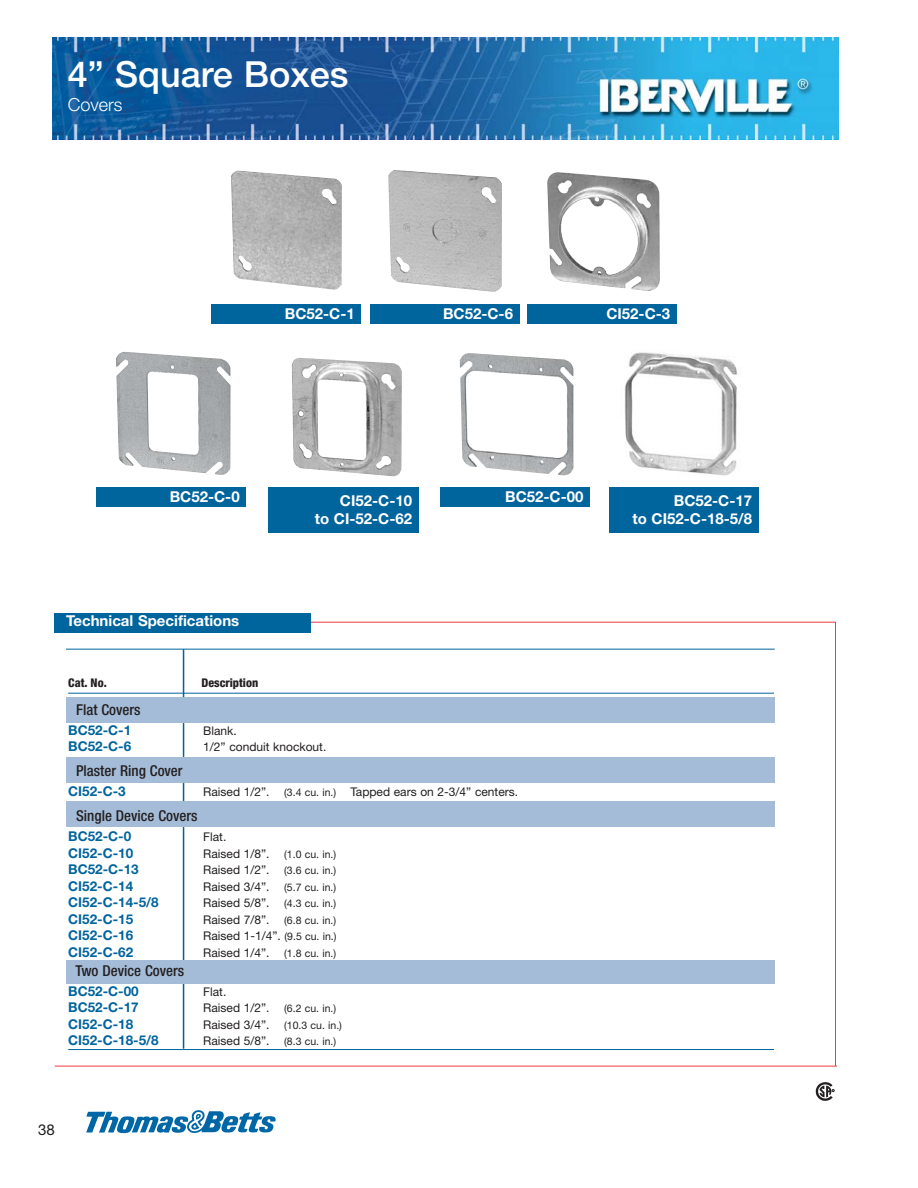
<style>
.page{position:relative;width:918px;height:1188px;background:#fff}
.page>*{position:absolute;margin:0;border:0;box-sizing:border-box;transform-origin:0 0}
.t1{font:500 36px "Helvetica Neue LT Std";color:#fff}
.t2{font:300 18px "Helvetica Neue LT Std";color:#fff}
.t3{font:700 15px/18px "Helvetica Neue LT Std";color:#fff;text-align:right}
.t4{font:500 condensed 15px "Helvetica Neue LT Std";color:#231f20}
.t5{font:15px "Helvetica Neue LT Std";color:#231f20}
.t6{font:700 13.5px "Helvetica Neue LT Std";color:#00649d}
.t7{font:12px "Helvetica Neue LT Std";color:#231f20}
.t8{font:800 condensed 12px "Helvetica Neue LT Std";color:#231f20}
.t9{font:10.5px "Helvetica Neue LT Std";color:#231f20}
.s1{font-size:10.5px}
.s2{font-size:12px}
</style>
<div class="page">
<hr style="left:183px;top:649px;width:1px;height:400px;background:#00649d">
<div style="left:66px;top:960px;width:709px;height:23px;background:#a5bcd8"></div>
<hr style="left:55px;top:1066px;width:782px;height:1px;background:#ef3a42">
<div style="left:66px;top:802px;width:709px;height:25px;background:#a5bcd8"></div>
<img style="left:53px;top:38px;width:785px;height:102px">
<hr style="left:304px;top:622px;width:532px;height:1px;background:#ef3a42">
<div style="left:54px;top:613px;width:257px;height:20px;background:#00649d"></div>
<svg style="left:816px;top:1082px;width:18px;height:19px"></svg>
<div style="left:66px;top:757px;width:709px;height:25px;background:#a5bcd8"></div>
<div style="left:66px;top:698px;width:709px;height:25px;background:#a5bcd8"></div>
<hr style="left:68px;top:693px;width:706px;height:1px;background:#00649d">
<hr style="left:68px;top:1049px;width:706px;height:1px;background:#00649d">
<hr style="left:66px;top:649px;width:709px;height:1px;background:#00649d">
<div style="left:212px;top:304px;width:149px;height:20px;background:#00649d"></div>
<img style="left:231px;top:171px;width:111px;height:119px">
<div style="left:370px;top:304px;width:149px;height:20px;background:#00649d"></div>
<img style="left:388px;top:170px;width:114px;height:122px">
<div style="left:527px;top:304px;width:150px;height:20px;background:#00649d"></div>
<img style="left:547px;top:172px;width:113px;height:119px">
<div style="left:96px;top:487px;width:150px;height:20px;background:#00649d"></div>
<img style="left:116px;top:352px;width:114px;height:123px">
<div style="left:269px;top:487px;width:150px;height:46px;background:#00649d"></div>
<img style="left:292px;top:358px;width:110px;height:118px">
<hr style="left:835px;top:622px;width:1px;height:444px;background:#ef3a42">
<div style="left:440px;top:487px;width:150px;height:20px;background:#00649d"></div>
<img style="left:460px;top:353px;width:113px;height:123px">
<div style="left:609px;top:487px;width:150px;height:46px;background:#00649d"></div>
<img style="left:625px;top:352px;width:112px;height:124px">
<svg style="left:86px;top:1110px;width:190px;height:23px"></svg>
<h1 class="t1" style="left:68px;top:61px;width:282px">4” Square Boxes</h1>
<h2 class="t2" style="left:68px;top:98px;width:56px">Covers</h2>
<p class="t3" style="left:285px;top:305px;width:72px">BC52-C-1</p>
<p class="t3" style="left:443px;top:305px;width:72px">BC52-C-6</p>
<p class="t3" style="left:606px;top:305px;width:65px">CI52-C-3</p>
<p class="t3" style="left:170px;top:487px;width:72px">BC52-C-0</p>
<p class="t3" style="left:315px;top:492px;width:99px">CI52-C-10<br>to CI-52-C-62</p>
<p class="t3" style="left:505px;top:487px;width:80px">BC52-C-00</p>
<p class="t3" style="left:633px;top:492px;width:121px">BC52-C-17<br>to CI52-C-18-5/8</p>
<p class="t3" style="left:66px;top:612px;width:175px">Technical Specifications</p>
<p class="t8" style="left:68px;top:676px;width:40px">Cat. No.</p>
<p class="t8" style="left:201px;top:676px;width:58px">Description</p>
<p class="t4" style="left:76px;top:704px;width:66px">Flat Covers</p>
<p class="t6" style="left:68px;top:722px;width:65px">BC52-C-1</p>
<p class="t7" style="left:203px;top:726px;width:35px">Blank.</p>
<p class="t6" style="left:68px;top:739px;width:65px">BC52-C-6</p>
<p class="t7" style="left:203px;top:743px;width:125px">1/2” conduit knockout.</p>
<p class="t4" style="left:76px;top:765px;width:108px">Plaster Ring Cover</p>
<p class="t6" style="left:68px;top:784px;width:59px">CI52-C-3</p>
<p class="t7" style="left:203px;top:788px;width:316px">Raised 1/2”. <span class="s1">(3.4 cu. in.)</span> Tapped ears on 2-3/4” centers.</p>
<p class="t4" style="left:76px;top:810px;width:123px">Single Device Covers</p>
<p class="t6" style="left:68px;top:829px;width:65px">BC52-C-0</p>
<p class="t7" style="left:203px;top:833px;width:25px">Flat.</p>
<p class="t6" style="left:68px;top:845px;width:66px">CI52-C-10</p>
<p class="t7" style="left:203px;top:849px;width:134px">Raised 1/8”. <span class="s1">(1.0 cu. in.)</span></p>
<p class="t6" style="left:68px;top:862px;width:72px">BC52-C-13</p>
<p class="t7" style="left:203px;top:866px;width:134px">Raised 1/2”. <span class="s1">(3.6 cu. in.)</span></p>
<p class="t6" style="left:68px;top:878px;width:66px">CI52-C-14</p>
<p class="t7" style="left:203px;top:882px;width:134px">Raised 3/4”. <span class="s1">(5.7 cu. in.)</span></p>
<p class="t6" style="left:68px;top:895px;width:92px">CI52-C-14-5/8</p>
<p class="t7" style="left:203px;top:899px;width:134px">Raised 5/8”. <span class="s1">(4.3 cu. in.)</span></p>
<p class="t6" style="left:68px;top:911px;width:66px">CI52-C-15</p>
<p class="t7" style="left:203px;top:915px;width:134px">Raised 7/8”. <span class="s1">(6.8 cu. in.)</span></p>
<p class="t6" style="left:68px;top:928px;width:66px">CI52-C-16</p>
<p class="t7" style="left:203px;top:932px;width:135px">Raised 1-1/4”. <span class="s1">(9.5 cu. in.)</span></p>
<p class="t6" style="left:68px;top:944px;width:66px">CI52-C-62</p>
<p class="t7" style="left:203px;top:948px;width:134px">Raised 1/4”. <span class="s1">(1.8 cu. in.)</span></p>
<p class="t4" style="left:76px;top:965px;width:110px">Two Device Covers</p>
<p class="t6" style="left:68px;top:983px;width:72px">BC52-C-00</p>
<p class="t7" style="left:203px;top:987px;width:25px">Flat.</p>
<p class="t6" style="left:68px;top:1000px;width:72px">BC52-C-17</p>
<p class="t7" style="left:203px;top:1004px;width:134px">Raised 1/2”. <span class="s1">(6.2 cu. in.)</span></p>
<p class="t6" style="left:68px;top:1016px;width:66px">CI52-C-18</p>
<p class="t9" style="left:203px;top:1021px;width:140px"><span class="s2">Raised 3/4”.</span> (10.3 cu. in.)</p>
<p class="t6" style="left:68px;top:1033px;width:92px">CI52-C-18-5/8</p>
<p class="t7" style="left:203px;top:1037px;width:134px">Raised 5/8”. <span class="s1">(8.3 cu. in.)</span></p>
<p class="t5" style="left:38px;top:1124px;width:18px">38</p>
</div>
